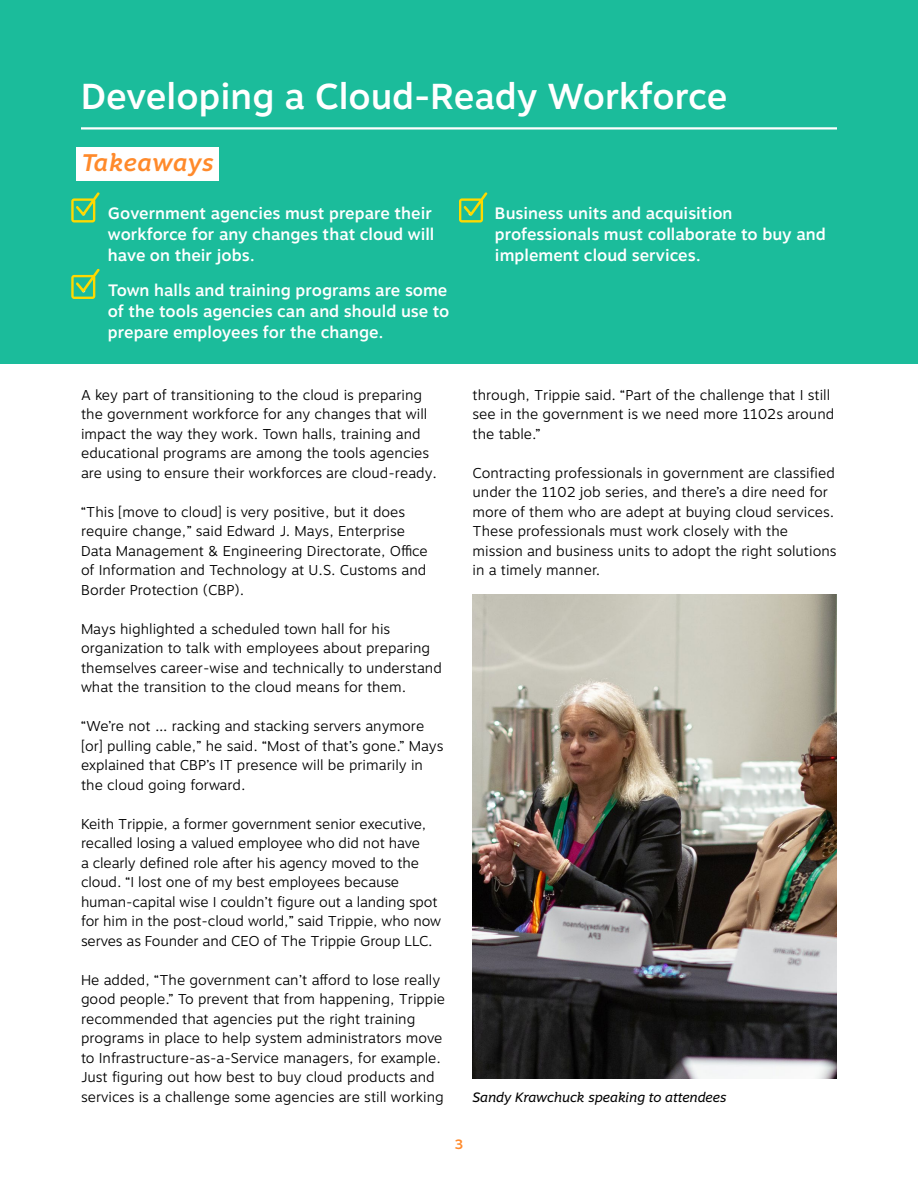
<style>
.page{position:relative;width:918px;height:1188px;background:#fff}
.page>*{position:absolute;margin:0;border:0;box-sizing:border-box;transform-origin:0 0}
.t1{font:500 36px "Motiva Sans";color:#fff}
.t2{font:italic 500 24px "Motiva Sans";letter-spacing:.03em;color:#ff8a2b}
.t3{font:500 16.5px/21px "Motiva Sans";color:#fff}
.t4{font:300 14.25px/19.5px "Motiva Sans";color:#000}
.t5{font:italic 13.5px "Motiva Sans";letter-spacing:-.005em;color:#000}
.t6{font:500 13.5px "Motiva Sans";color:#ff8a2b}
</style>
<div class="page">
<div style="left:0;top:0;width:918px;height:364px;background:#1bbc9b"></div>
<div style="left:77px;top:147px;width:142px;height:34px;background:#fff"></div>
<hr style="left:81px;top:127px;width:756px;height:3px;background:#fff">
<img style="left:472px;top:595px;width:365px;height:483px">
<svg style="left:71px;top:192px;width:29px;height:31px"></svg>
<svg style="left:459px;top:192px;width:29px;height:31px"></svg>
<svg style="left:71px;top:268px;width:29px;height:31px"></svg>
<h1 class="t1" style="left:81px;top:70px;width:648px">Developing a Cloud-Ready Workforce</h1>
<h2 class="t2" style="left:81px;top:145px;width:134px">Takeaways</h2>
<p class="t3" style="left:108px;top:203px;width:328px;text-indent:-27px">• Government agencies must prepare their workforce for any changes that cloud will have on their jobs.</p>
<p class="t3" style="left:108px;top:280px;width:343px;text-align:justify;text-indent:-27px">• Town halls and training programs are some of the tools agencies can and should use to prepare employees for the change.</p>
<p class="t3" style="left:495px;top:203px;width:332px;text-indent:-27px">• Business units and acquisition professionals must collaborate to buy and implement cloud services.</p>
<p class="t4" style="left:81px;top:385px;width:358px">A key part of transitioning to the cloud is preparing the government workforce for any changes that will impact the way they work. Town halls, training and educational programs are among the tools agencies are using to ensure their workforces are cloud-ready.</p>
<p class="t4" style="left:81px;top:502px;width:348px">“This [move to cloud] is very positive, but it does require change,” said Edward J. Mays, Enterprise Data Management &amp; Engineering Directorate, Office of Information and Technology at U.S. Customs and Border Protection (CBP).</p>
<p class="t4" style="left:81px;top:619px;width:362px">Mays highlighted a scheduled town hall for his organization to talk with employees about preparing themselves career-wise and technically to understand what the transition to the cloud means for them.</p>
<p class="t4" style="left:81px;top:717px;width:364px">“We’re not … racking and stacking servers anymore [or] pulling cable,” he said. “Most of that’s gone.” Mays explained that CBP’s IT presence will be primarily in the cloud going forward.</p>
<p class="t4" style="left:81px;top:814px;width:362px">Keith Trippie, a former government senior executive, recalled losing a valued employee who did not have<br>a clearly defined role after his agency moved to the cloud. “I lost one of my best employees because human-capital wise I couldn’t figure out a landing spot for him in the post-cloud world,” said Trippie, who now serves as Founder and CEO of The Trippie Group LLC.</p>
<p class="t4" style="left:81px;top:970px;width:366px">He added, “The government can’t afford to lose really good people.” To prevent that from happening, Trippie recommended that agencies put the right training programs in place to help system administrators move to Infrastructure-as-a-Service managers, for example.<br>Just figuring out how best to buy cloud products and services is a challenge some agencies are still working</p>
<p class="t4" style="left:473px;top:385px;width:363px">through, Trippie said. “Part of the challenge that I still see in the government is we need more 1102s around the table.”</p>
<p class="t4" style="left:473px;top:463px;width:366px">Contracting professionals in government are classified under the 1102 job series, and there’s a dire need for more of them who are adept at buying cloud services.<br>These professionals must work closely with the mission and business units to adopt the right solutions in a timely manner.</p>
<p class="t5" style="left:472px;top:1088px;width:255px">Sandy Krawchuck speaking to attendees</p>
<p class="t6" style="left:455px;top:1134px;width:10px">3</p>
</div>
